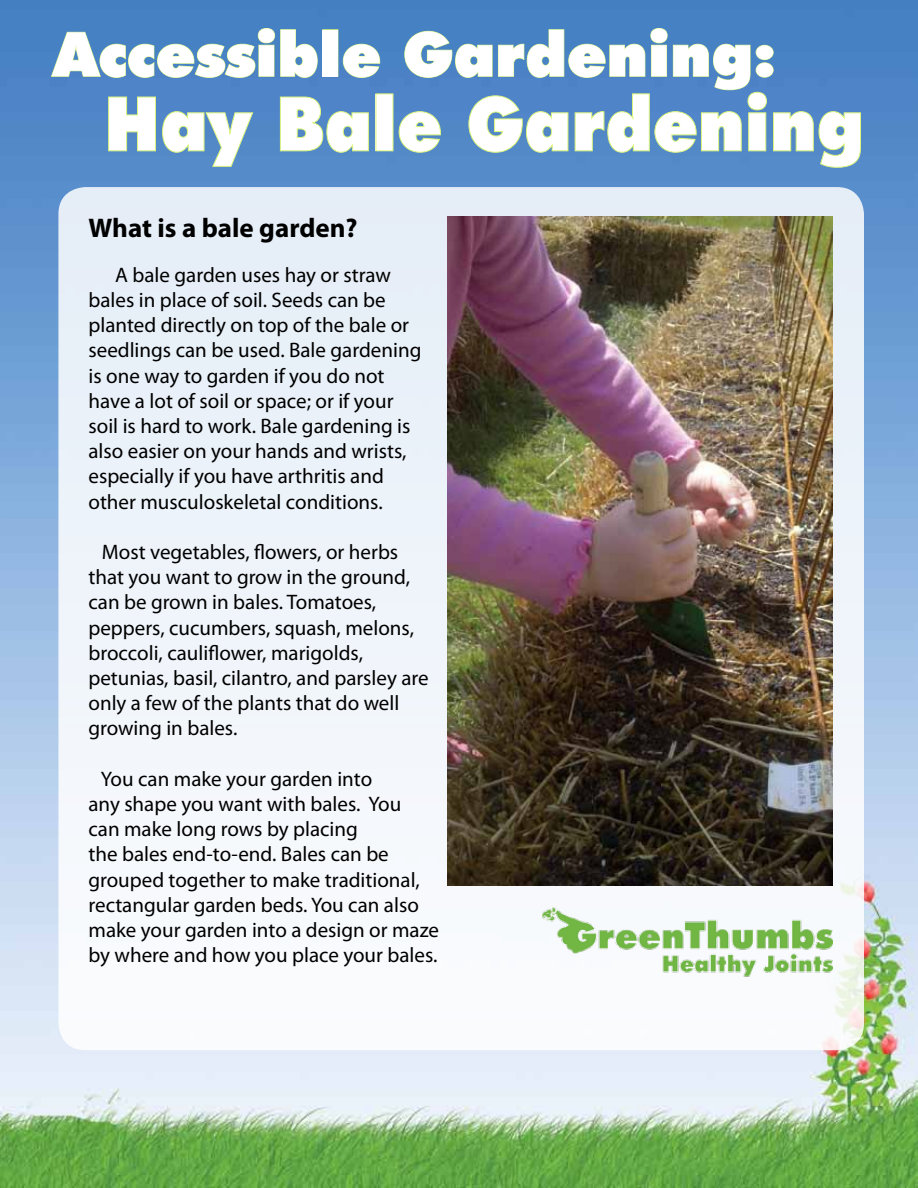
<style>
.page{position:relative;width:918px;height:1188px;background:#fff}
.page>*{position:absolute;margin:0;border:0;box-sizing:border-box;transform-origin:0 0}
.t1{font:900 75.3px "Futura BT";color:#fff;scale:.93 1}
.t2{font:900 61.5px "Futura BT";color:#fff}
.t3{font:700 27px "Myriad Pro";color:#000}
.t4{font:21px/25.2px "Myriad Pro";color:#000}
</style>
<div class="page">
<img style="left:0;top:0;width:918px;height:1188px">
<svg style="left:51px;top:28px;width:267px;height:50px;background:#548bbd"></svg>
<div style="left:323px;top:30px;width:15px;height:46px;border:1px solid #dcf57d"></div>
<svg style="left:343px;top:43px;width:37px;height:35px"></svg>
<svg style="left:108px;top:96px;width:48px;height:56px;background:#5f91bf"></svg>
<svg style="left:162px;top:111px;width:91px;height:56px;background:#5d90c1"></svg>
<svg style="left:280px;top:96px;width:89px;height:57px;background:#5c8fc0"></svg>
<svg style="left:398px;top:28px;width:463px;height:140px;background:#568bc1"></svg>
<div style="left:58px;top:187px;width:806px;height:863px;background:#f0f5fb;border-radius:27px"></div>
<img style="left:542px;top:907px;width:290px;height:70px">
<img style="left:447px;top:217px;width:386px;height:668px">
<h1 class="t2" style="left:53px;top:17px;width:724px">Accessible Gardening:</h1>
<h1 class="t1" style="left:104px;top:78px;width:819px">Hay Bale Gardening</h1>
<h2 class="t3" style="left:88px;top:210px;width:271px">What is a bale garden?</h2>
<p class="t4" style="left:88px;top:262px;width:334px;text-indent:27px">A bale garden uses hay or straw bales in place of soil. Seeds can be planted directly on top of the bale or seedlings can be used. Bale gardening is one way to garden if you do not have a lot of soil or space; or if your soil is hard to work. Bale gardening is also easier on your hands and wrists, especially if you have arthritis and other musculoskeletal conditions.</p>
<p class="t4" style="left:88px;top:539px;width:342px;text-indent:13px">Most vegetables, flowers, or herbs that you want to grow in the ground, can be grown in bales. Tomatoes, peppers, cucumbers, squash, melons, broccoli, cauliflower, marigolds, petunias, basil, cilantro, and parsley are only a few of the plants that do well growing in bales.</p>
<p class="t4" style="left:88px;top:766px;width:352px;text-indent:12px">You can make your garden into<br>any shape you want with bales. You<br>can make long rows by placing<br>the bales end-to-end. Bales can be grouped together to make traditional, rectangular garden beds. You can also make your garden into a design or maze by where and how you place your bales.</p>
</div>
